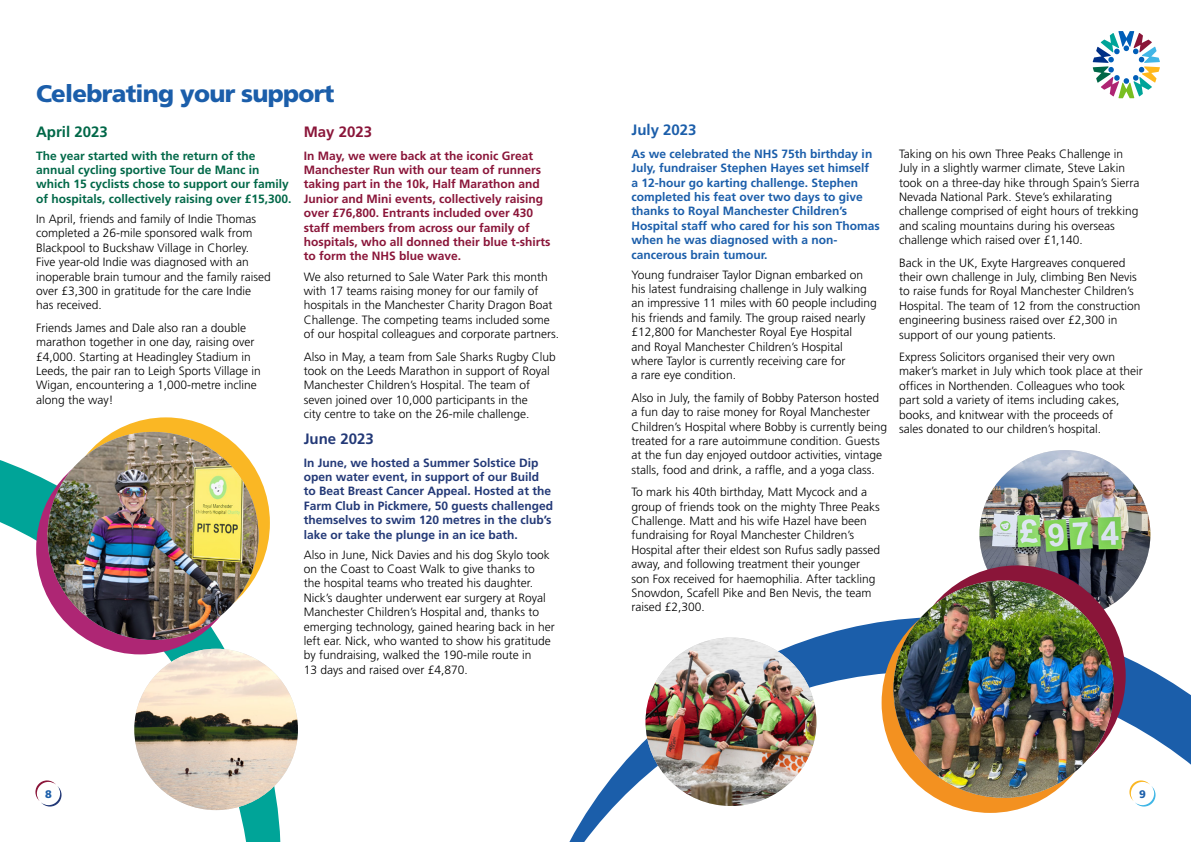
<style>
.page{position:relative;width:1191px;height:842px;background:#fff}
.page>*{position:absolute;margin:0;border:0;box-sizing:border-box;transform-origin:0 0}
.Headings_L2{font:900 24px "Frutiger LT Std";letter-spacing:-.03em;color:#1b5eaa}
.Headings_L4{font:700 15px "Frutiger LT Std";color:#016848}
.Headings_L4-2{font:700 15px "Frutiger LT Std";color:#1b5eaa}
.Headings_L4-3{font:700 15px "Frutiger LT Std";color:#233977}
.Headings_L4-4{font:700 15px "Frutiger LT Std";color:#8a1539}
.Body_Copy{font:300 12px/14.4px "Frutiger LT Std";color:#000}
.Bold_Pull_Out{font:700 12px/14.4px "Frutiger LT Std";color:#8a1539}
.Bold_Pull_Out-2{font:700 12px/14.4px "Frutiger LT Std";color:#1b5eaa}
.Bold_Pull_Out-3{font:700 12px/14.4px "Frutiger LT Std";color:#233977}
.Bold_Pull_Out-4{font:700 12px/14.4px "Frutiger LT Std";color:#016848}
.t1{font:900 11px "Frutiger LT Std";color:#1b5eaa}
</style>
<div class="page">
<svg style="left:569px;top:620px;width:622px;height:222px"></svg>
<img style="left:979px;top:450px;width:171px;height:154px">
<svg style="left:0;top:418px;width:281px;height:424px"></svg>
<div style="left:36px;top:443px;width:208px;height:211px;background:#ae2674;border-radius:50%"></div>
<div style="left:62px;top:417px;width:208px;height:211px;background:#fab724;border-radius:50%"></div>
<img style="left:47px;top:432px;width:211px;height:208px">
<div style="left:881px;top:592px;width:218px;height:221px;background:#f39120;border-radius:50%"></div>
<div style="left:908px;top:565px;width:217px;height:221px;background:#8a1539;border-radius:50%"></div>
<img style="left:893px;top:580px;width:220px;height:218px">
<img style="left:134px;top:649px;width:164px;height:161px">
<img style="left:645px;top:637px;width:171px;height:169px">
<svg style="left:1092px;top:31px;width:67px;height:67px"></svg>
<svg style="left:35px;top:780px;width:27px;height:26px"></svg>
<svg style="left:1129px;top:780px;width:26px;height:26px"></svg>
<p class="Headings_L2" style="left:36px;top:79px;width:300px">Celebrating your support</p>
<p class="Headings_L4" style="left:36px;top:123px;width:73px">April 2023</p>
<p class="Bold_Pull_Out-4" style="left:36px;top:148px;width:257px">The year started with the return of the annual cycling sportive Tour de Manc in which 15 cyclists chose to support our family of hospitals, collectively raising over £15,300.</p>
<p class="Body_Copy" style="left:36px;top:212px;width:236px">In April, friends and family of Indie Thomas completed a 26-mile sponsored walk from Blackpool to Buckshaw Village in Chorley.<br>Five year-old Indie was diagnosed with an inoperable brain tumour and the family raised over £3,300 in gratitude for the care Indie has received.</p>
<p class="Body_Copy" style="left:36px;top:321px;width:226px">Friends James and Dale also ran a double marathon together in one day, raising over £4,000. Starting at Headingley Stadium in Leeds, the pair ran to Leigh Sports Village in Wigan, encountering a 1,000-metre incline along the way!</p>
<p class="Headings_L4-4" style="left:304px;top:123px;width:70px">May 2023</p>
<p class="Bold_Pull_Out" style="left:304px;top:148px;width:248px">In May, we were back at the iconic Great Manchester Run with our team of runners taking part in the 10k, Half Marathon and Junior and Mini events, collectively raising over £76,800. Entrants included over 430 staff members from across our family of hospitals, who all donned their blue t-shirts to form the NHS blue wave.</p>
<p class="Body_Copy" style="left:304px;top:269px;width:257px">We also returned to Sale Water Park this month with 17 teams raising money for our family of hospitals in the Manchester Charity Dragon Boat Challenge. The competing teams included some of our hospital colleagues and corporate partners.</p>
<p class="Body_Copy" style="left:304px;top:349px;width:254px">Also in May, a team from Sale Sharks Rugby Club took on the Leeds Marathon in support of Royal Manchester Children’s Hospital. The team of seven joined over 10,000 participants in the<br>city centre to take on the 26-mile challenge.</p>
<p class="Headings_L4-3" style="left:304px;top:430px;width:72px">June 2023</p>
<p class="Bold_Pull_Out-3" style="left:304px;top:455px;width:251px">In June, we hosted a Summer Solstice Dip open water event, in support of our Build to Beat Breast Cancer Appeal. Hosted at the Farm Club in Pickmere, 50 guests challenged themselves to swim 120 metres in the club’s lake or take the plunge in an ice bath.</p>
<p class="Body_Copy" style="left:304px;top:547px;width:252px">Also in June, Nick Davies and his dog Skylo took on the Coast to Coast Walk to give thanks to<br>the hospital teams who treated his daughter.<br>Nick’s daughter underwent ear surgery at Royal Manchester Children’s Hospital and, thanks to emerging technology, gained hearing back in her left ear. Nick, who wanted to show his gratitude by fundraising, walked the 190-mile route in<br>13 days and raised over £4,870.</p>
<p class="Headings_L4-2" style="left:631px;top:121px;width:67px">July 2023</p>
<p class="Bold_Pull_Out-2" style="left:631px;top:146px;width:250px">As we celebrated the NHS 75th birthday in July, fundraiser Stephen Hayes set himself<br>a 12-hour go karting challenge. Stephen completed his feat over two days to give thanks to Royal Manchester Children’s Hospital staff who cared for his son Thomas when he was diagnosed with a non&shy;cancerous brain tumour.</p>
<p class="Body_Copy" style="left:631px;top:267px;width:247px">Young fundraiser Taylor Dignan embarked on his latest fundraising challenge in July walking an impressive 11 miles with 60 people including his friends and family. The group raised nearly £12,800 for Manchester Royal Eye Hospital<br>and Royal Manchester Children’s Hospital where Taylor is currently receiving care for<br>a rare eye condition.</p>
<p class="Body_Copy" style="left:631px;top:391px;width:257px">Also in July, the family of Bobby Paterson hosted a fun day to raise money for Royal Manchester Children’s Hospital where Bobby is currently being treated for a rare autoimmune condition. Guests at the fun day enjoyed outdoor activities, vintage stalls, food and drink, a raffle, and a yoga class.</p>
<p class="Body_Copy" style="left:631px;top:485px;width:250px">To mark his 40th birthday, Matt Mycock and a group of friends took on the mighty Three Peaks Challenge. Matt and his wife Hazel have been fundraising for Royal Manchester Children’s Hospital after their eldest son Rufus sadly passed away, and following treatment their younger son Fox received for haemophilia. After tackling Snowdon, Scafell Pike and Ben Nevis, the team raised £2,300.</p>
<p class="Body_Copy" style="left:899px;top:147px;width:242px">Taking on his own Three Peaks Challenge in July in a slightly warmer climate, Steve Lakin took on a three-day hike through Spain’s Sierra Nevada National Park. Steve’s exhilarating challenge comprised of eight hours of trekking and scaling mountains during his overseas challenge which raised over £1,140.</p>
<p class="Body_Copy" style="left:899px;top:255px;width:243px">Back in the UK, Exyte Hargreaves conquered their own challenge in July, climbing Ben Nevis to raise funds for Royal Manchester Children’s Hospital. The team of 12 from the construction engineering business raised over £2,300 in support of our young patients.</p>
<p class="Body_Copy" style="left:899px;top:350px;width:245px">Express Solicitors organised their very own maker’s market in July which took place at their offices in Northenden. Colleagues who took part sold a variety of items including cakes, books, and knitwear with the proceeds of<br>sales donated to our children’s hospital.</p>
<p class="t1" style="left:45px;top:787px;width:8px">8</p>
<p class="t1" style="left:1139px;top:787px;width:8px">9</p>
</div>
